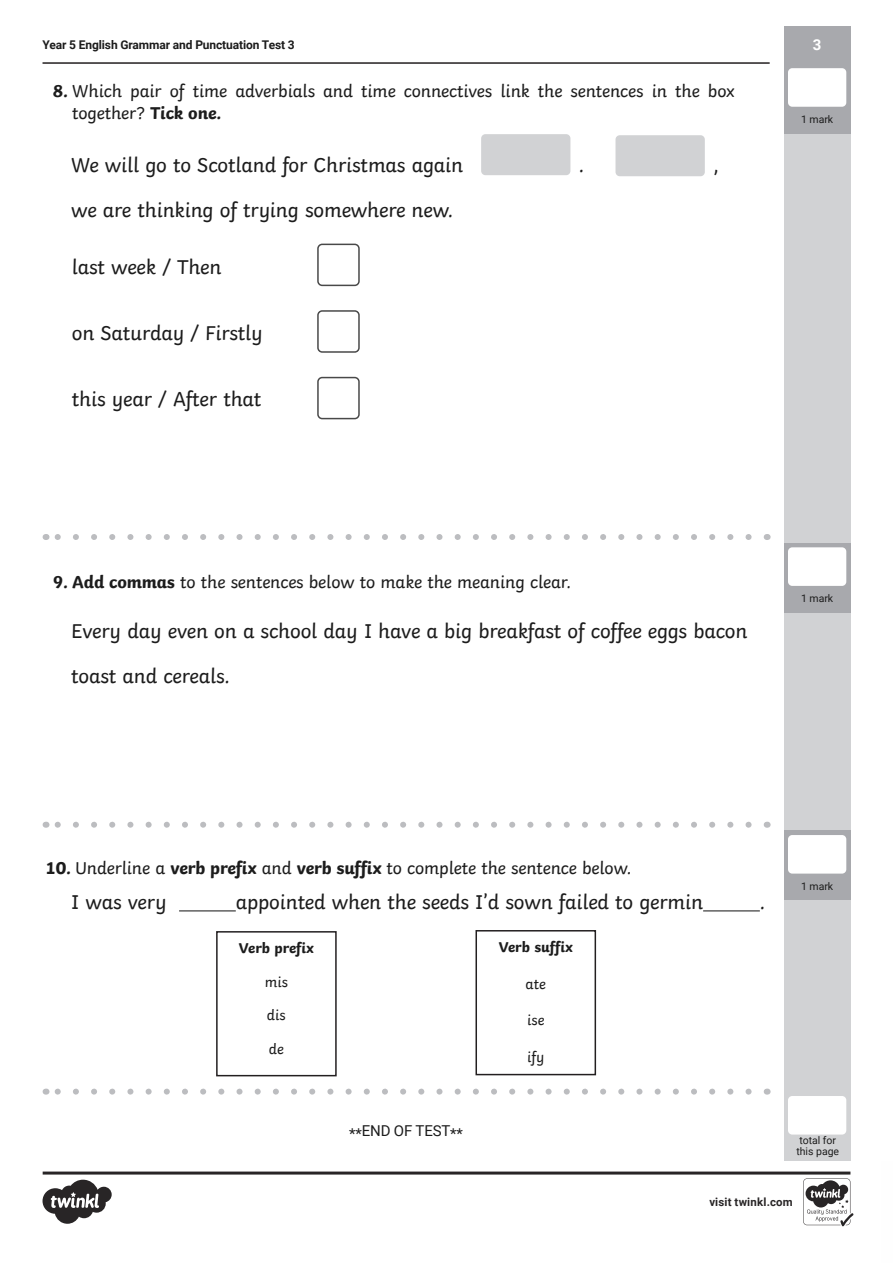
<style>
.page{position:relative;width:893px;height:1263px;background:#fff}
.page>*{position:absolute;margin:0;border:0;box-sizing:border-box;transform-origin:0 0}
.Passage_of_text{font:21px/45px "Twinkl";letter-spacing:-.01em;color:#1c1c1c}
.Questions{font:21px "Twinkl";letter-spacing:-.01em;color:#1c1c1c}
.t1{font:18px/22.5px "Twinkl";letter-spacing:-.01em;color:#1c1c1c}
.Answer_Text{font:700 15px "Twinkl";color:#1c1c1c}
.Answer_Text-2{font:15px "Twinkl";color:#1c1c1c}
.t2{font:15px "Roboto";letter-spacing:-.01em;color:#1c1c1c}
.t3{font:700 15px "Roboto";color:#fff}
.t4{font:700 12px "Roboto";letter-spacing:-.01em;color:#1c1c1c}
.Logo_URL-_B_W{font:700 11.4px "Roboto";letter-spacing:.02em;color:#282526}
.Marks{font:10.5px/10.5px "Roboto";color:#1c1c1c}
.s1{font-weight:700}
</style>
<div class="page">
<div style="left:784px;top:41px;width:66px;height:1120px;background:#d1d2d4"></div>
<hr style="left:43px;top:62px;width:727px;height:2px;background:#231f20">
<div style="left:788px;top:1096px;width:58px;height:38px;background:#fff;border-radius:4px"></div>
<svg style="left:55px;top:1088px;width:694px;height:6px"></svg>
<div style="left:784px;top:26px;width:66px;height:107px;background:#a8a9ad"></div>
<div style="left:788px;top:68px;width:58px;height:39px;background:#fff;border-radius:4px"></div>
<hr style="left:179px;top:910px;width:57px;height:1px;background:#1c1c1c">
<hr style="left:703px;top:910px;width:57px;height:1px;background:#1c1c1c">
<div style="left:317px;top:244px;width:43px;height:42px;border:2px solid #494949;border-radius:4px"></div>
<div style="left:317px;top:310px;width:43px;height:43px;border:2px solid #494949;border-radius:4px"></div>
<div style="left:317px;top:377px;width:43px;height:42px;border:2px solid #494949;border-radius:4px"></div>
<div style="left:481px;top:134px;width:89px;height:41px;background:#d1d2d4;border-radius:4px"></div>
<div style="left:615px;top:135px;width:90px;height:41px;background:#d1d2d4;border-radius:4px"></div>
<div style="left:784px;top:543px;width:66px;height:69px;background:#a8a9ad"></div>
<div style="left:788px;top:547px;width:58px;height:39px;background:#fff;border-radius:4px"></div>
<svg style="left:55px;top:534px;width:694px;height:6px"></svg>
<div style="left:784px;top:831px;width:66px;height:69px;background:#a8a9ad"></div>
<div style="left:788px;top:835px;width:58px;height:38px;background:#fff;border-radius:4px"></div>
<svg style="left:55px;top:822px;width:694px;height:6px"></svg>
<div style="left:216px;top:931px;width:121px;height:145px;border:2px solid #231f20"></div>
<div style="left:475px;top:930px;width:121px;height:145px;border:2px solid #231f20"></div>
<svg style="left:43px;top:1171px;width:810px;height:55px"></svg>
<p class="t4" style="left:43px;top:37px;width:254px">Year 5 English Grammar and Punctuation Test 3</p>
<p class="t1" style="left:72px;top:78px;width:664px;text-indent:-20px"><span class="s1">8.</span> Which pair of time adverbials and time connectives link the sentences in the box together? <span class="s1">Tick one.</span></p>
<p class="Passage_of_text" style="left:71px;top:140px;width:393px">We will go to Scotland for Christmas again</p>
<p class="Passage_of_text" style="left:579px;top:140px;width:7px">.</p>
<p class="Passage_of_text" style="left:713px;top:140px;width:7px">,</p>
<p class="Passage_of_text" style="left:71px;top:185px;width:384px">we are thinking of trying somewhere new.</p>
<p class="Questions" style="left:72px;top:251px;width:151px">last week / Then</p>
<p class="Questions" style="left:72px;top:317px;width:193px">on Saturday / Firstly</p>
<p class="Questions" style="left:72px;top:383px;width:191px">this year / After that</p>
<p class="t3" style="left:813px;top:35px;width:10px">3</p>
<p class="Marks" style="left:801px;top:113px;width:34px">1 mark</p>
<p class="t1" style="left:53px;top:569px;width:520px"><span class="s1">9. Add commas</span> to the sentences below to make the meaning clear.</p>
<p class="Passage_of_text" style="left:71px;top:607px;width:678px">Every day even on a school day I have a big breakfast of coffee eggs bacon toast and cereals.</p>
<p class="Marks" style="left:801px;top:593px;width:34px">1 mark</p>
<p class="t1" style="left:45px;top:855px;width:588px"><span class="s1">10.</span> Underline a <span class="s1">verb prefix</span> and <span class="s1">verb suffix</span> to complete the sentence below.</p>
<p class="Passage_of_text" style="left:71px;top:878px;width:97px">I was very</p>
<p class="Passage_of_text" style="left:236px;top:878px;width:469px">appointed when the seeds I’d sown failed to germin</p>
<p class="Answer_Text" style="left:239px;top:935px;width:76px">Verb prefix</p>
<p class="Answer_Text-2" style="left:265px;top:970px;width:25px">mis</p>
<p class="Answer_Text-2" style="left:267px;top:1004px;width:20px">dis</p>
<p class="Answer_Text-2" style="left:269px;top:1037px;width:16px">de</p>
<p class="t2" style="left:349px;top:1120px;width:115px">**END OF TEST**</p>
<p class="Answer_Text" style="left:499px;top:934px;width:75px">Verb suffix</p>
<p class="Answer_Text-2" style="left:526px;top:972px;width:22px">ate</p>
<p class="Answer_Text-2" style="left:527px;top:1009px;width:19px">ise</p>
<p class="Answer_Text-2" style="left:527px;top:1045px;width:19px">ify</p>
<p class="Passage_of_text" style="left:760px;top:878px;width:7px">.</p>
<p class="Marks" style="left:801px;top:880px;width:34px">1 mark</p>
<p class="Marks" style="left:796px;top:1135px;width:44px">total for this page</p>
<p class="Logo_URL-_B_W" style="left:709px;top:1194px;width:85px">visit twinkl.com</p>
</div>
